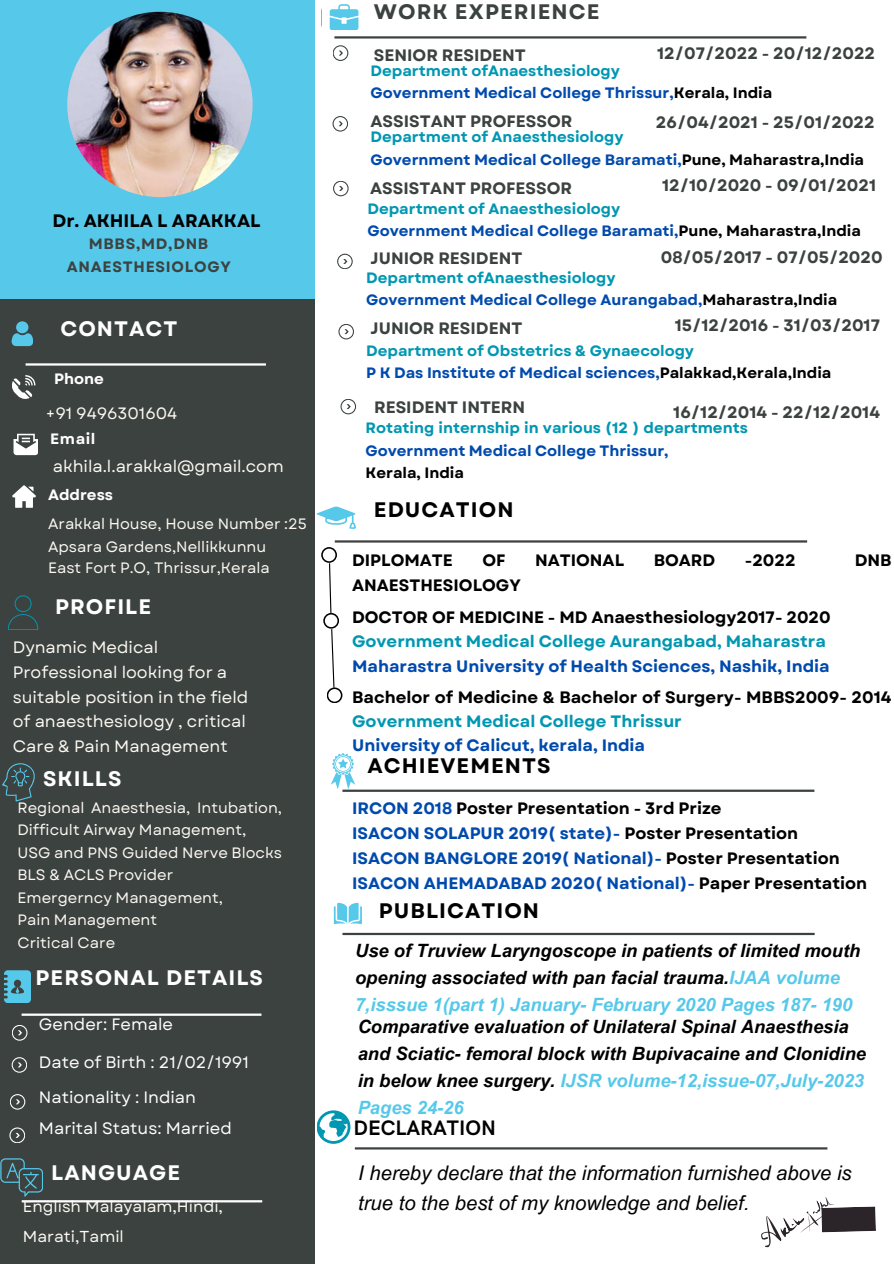
<style>
.page{position:relative;width:894px;height:1264px;background:#fff}
.page>*{position:absolute;margin:0;border:0;box-sizing:border-box;transform-origin:0 0}
.t1{font:700 21px "Garet";letter-spacing:.05em;color:#fff}
.t2{font:700 21px "Garet";letter-spacing:.05em;color:#000}
.t3{font:700 21px "Garet";letter-spacing:.05em;color:#3c4240}
.t4{font:700 21px "HK Grotesk";color:#000}
.t5{font:italic 20.25px/29.8px "Arial MT Pro";color:#000}
.t6{font:italic 700 18.3px/27px "Arial MT Pro";color:#000}
.t7{font:700 18px "Garet";color:#000}
.t8{font:700 16.5px/24.8px "Garet";color:#004aad}
.t9{font:700 16.5px "Garet";color:#3c4240}
.t10{font:700 16.5px/23.7px "Garet";color:#000}
.t11{font:16.5px/24.8px "Garet";color:#fcf9f2}
.t12{font:16.5px "Garet";color:#fff}
.t13{font:700 16.5px "Garet";color:#0097b2}
.t14{font:16.35px "Garet";color:#fcf9f2}
.t15{font:15.75px/30.3px "Garet";color:#fcf9f2}
.t16{font:700 15px "Garet";color:#004aad}
.t17{font:15px/22.5px "Garet";color:#fcf9f2}
.t18{font:700 15px/22.5px "Garet";color:#0097b2}
.t19{font:700 15px/22.5px "Garet";letter-spacing:.05em;color:#3c4240;text-align:center}
.t20{font:700 15px "Garet";color:#fff}
.t21{font:700 15px "Garet";color:#000}
.s1{color:#000}
.s2{color:#004aad}
.s3{color:#0097b2}
.s4{color:#56c8ea}
</style>
<div class="page">
<div style="left:0;top:299px;width:315px;height:964px;background:#3c4240"></div>
<div style="left:0;top:0;width:314px;height:299px;background:#56c8ea"></div>
<img style="left:67px;top:12px;width:185px;height:185px;border-radius:50%">
<svg style="left:2px;top:763px;width:33px;height:38px"></svg>
<svg style="left:8px;top:595px;width:30px;height:35px"></svg>
<svg style="left:12px;top:321px;width:21px;height:25px"></svg>
<svg style="left:12px;top:485px;width:24px;height:23px"></svg>
<svg style="left:14px;top:434px;width:24px;height:21px"></svg>
<svg style="left:10px;top:1094px;width:15px;height:15px"></svg>
<svg style="left:12px;top:1057px;width:15px;height:15px"></svg>
<svg style="left:4px;top:970px;width:27px;height:33px"></svg>
<hr style="left:22px;top:1013px;width:239px;height:2px;background:#fff">
<svg style="left:12px;top:1025px;width:15px;height:15px"></svg>
<svg style="left:9px;top:1127px;width:16px;height:16px"></svg>
<svg style="left:0;top:1158px;width:43px;height:38px"></svg>
<hr style="left:22px;top:1200px;width:240px;height:2px;background:#fff">
<svg style="left:12px;top:375px;width:23px;height:24px"></svg>
<hr style="left:26px;top:363px;width:240px;height:2px;background:#fff">
<svg style="left:332px;top:116px;width:16px;height:16px"></svg>
<svg style="left:333px;top:181px;width:15px;height:15px"></svg>
<svg style="left:337px;top:254px;width:15px;height:15px"></svg>
<svg style="left:338px;top:324px;width:16px;height:15px"></svg>
<svg style="left:340px;top:399px;width:16px;height:15px"></svg>
<svg style="left:333px;top:902px;width:29px;height:23px"></svg>
<hr style="left:342px;top:932px;width:472px;height:3px;background:#3c4240">
<svg style="left:333px;top:45px;width:15px;height:16px"></svg>
<svg style="left:329px;top:4px;width:30px;height:26px"></svg>
<hr style="left:334px;top:36px;width:472px;height:3px;background:#3c4240">
<svg style="left:331px;top:753px;width:24px;height:36px"></svg>
<hr style="left:342px;top:789px;width:472px;height:2px;background:#3c4240">
<svg style="left:317px;top:1110px;width:33px;height:33px"></svg>
<hr style="left:355px;top:1147px;width:472px;height:2px;background:#3c4240">
<hr style="left:335px;top:540px;width:471px;height:2px;background:#3c4240">
<svg style="left:316px;top:506px;width:40px;height:23px"></svg>
<svg style="left:321px;top:547px;width:21px;height:156px"></svg>
<svg style="left:761px;top:1197px;width:115px;height:51px"></svg>
<svg style="left:786px;top:1219px;width:12px;height:11px"></svg>
<div style="left:821px;top:1216px;width:12px;height:10px;background:#2b2429"></div>
<div style="left:828px;top:1212px;width:12px;height:11px;background:#2b2429"></div>
<p class="t7" style="left:52px;top:208px;width:209px">Dr. AKHILA L ARAKKAL</p>
<p class="t19" style="left:67px;top:233px;width:165px">MBBS,MD,DNB<br>ANAESTHESIOLOGY</p>
<p class="t1" style="left:60px;top:314px;width:118px">CONTACT</p>
<p class="t20" style="left:54px;top:368px;width:51px">Phone</p>
<p class="t14" style="left:46px;top:401px;width:133px">+91 9496301604</p>
<p class="t20" style="left:50px;top:428px;width:47px">Email</p>
<p class="t11" style="left:53px;top:454px;width:232px">akhila.l.arakkal@gmail.com</p>
<p class="t20" style="left:48px;top:484px;width:67px">Address</p>
<p class="t17" style="left:48px;top:513px;width:260px">Arakkal House, House Number :25</p>
<p class="t17" style="left:48px;top:535px;width:219px">Apsara Gardens,Nellikkunnu</p>
<p class="t17" style="left:48px;top:557px;width:223px">East Fort P.O, Thrissur,Kerala</p>
<p class="t1" style="left:55px;top:591px;width:98px">PROFILE</p>
<p class="t11" style="left:13px;top:635px;width:237px">Dynamic Medical<br>Professional looking for a suitable position in the field of anaesthesiology , critical<br>Care &amp; Pain Management</p>
<p class="t1" style="left:43px;top:763px;width:80px">SKILLS</p>
<p class="t17" style="left:17px;top:796px;width:266px">Regional Anaesthesia, Intubation,<br>Difficult Airway Management,</p>
<p class="t17" style="left:17px;top:841px;width:266px">USG and PNS Guided Nerve Blocks<br>BLS &amp; ACLS Provider</p>
<p class="t17" style="left:17px;top:886px;width:207px">Emergerncy Management,</p>
<p class="t17" style="left:17px;top:909px;width:141px">Pain Management</p>
<p class="t17" style="left:17px;top:931px;width:99px">Critical Care</p>
<p class="t1" style="left:36px;top:962px;width:229px">PERSONAL DETAILS</p>
<p class="t12" style="left:39px;top:1012px;width:135px">Gender: Female</p>
<p class="t12" style="left:39px;top:1050px;width:211px">Date of Birth : 21/02/1991</p>
<p class="t12" style="left:39px;top:1085px;width:158px">Nationality : Indian</p>
<p class="t12" style="left:39px;top:1116px;width:194px">Marital Status: Married</p>
<p class="t1" style="left:51px;top:1157px;width:130px">LANGUAGE</p>
<p class="t15" style="left:23px;top:1190px;width:201px">English Malayalam,Hindi,<br>Marati,Tamil</p>
<p class="t3" style="left:374px;top:-4px;width:227px">WORK EXPERIENCE</p>
<p class="t9" style="left:374px;top:43px;width:153px">SENIOR RESIDENT</p>
<p class="t9" style="left:657px;top:42px;width:219px">12/07/2022 - 20/12/2022</p>
<p class="t18" style="left:370px;top:60px;width:251px">Department ofAnaesthesiology</p>
<p class="t16" style="left:370px;top:82px;width:403px">Government Medical College Thrissur,<span class="s1">Kerala, India</span></p>
<p class="t9" style="left:370px;top:109px;width:203px">ASSISTANT PROFESSOR</p>
<p class="t18" style="left:370px;top:126px;width:254px">Department of Anaesthesiology</p>
<p class="t16" style="left:370px;top:149px;width:495px">Government Medical College Baramati,<span class="s1">Pune, Maharastra,India</span></p>
<p class="t9" style="left:655px;top:110px;width:220px">26/04/2021 - 25/01/2022</p>
<p class="t9" style="left:370px;top:176px;width:203px">ASSISTANT PROFESSOR</p>
<p class="t9" style="left:662px;top:174px;width:215px">12/10/2020 - 09/01/2021</p>
<p class="t18" style="left:367px;top:197px;width:254px">Department of Anaesthesiology</p>
<p class="t16" style="left:367px;top:220px;width:495px">Government Medical College Baramati,<span class="s1">Pune, Maharastra,India</span></p>
<p class="t9" style="left:370px;top:246px;width:153px">JUNIOR RESIDENT</p>
<p class="t9" style="left:660px;top:245px;width:223px">08/05/2017 - 07/05/2020</p>
<p class="t18" style="left:366px;top:266px;width:251px">Department ofAnaesthesiology</p>
<p class="t16" style="left:366px;top:289px;width:472px">Government Medical College Aurangabad,<span class="s1">Maharastra,India</span></p>
<p class="t9" style="left:370px;top:317px;width:153px">JUNIOR RESIDENT</p>
<p class="t9" style="left:674px;top:313px;width:207px">15/12/2016 - 31/03/2017</p>
<p class="t18" style="left:366px;top:339px;width:329px">Department of Obstetrics &amp; Gynaecology</p>
<p class="t16" style="left:366px;top:362px;width:466px">P K Das Institute of Medical sciences,<span class="s1">Palakkad,Kerala,India</span></p>
<p class="t9" style="left:374px;top:395px;width:153px">RESIDENT INTERN</p>
<p class="t9" style="left:673px;top:400px;width:208px">16/12/2014 - 22/12/2014</p>
<p class="t18" style="left:365px;top:417px;width:384px">Rotating internship in various (12 ) departments<br><span class="s2">Government Medical College Thrissur,</span></p>
<p class="t21" style="left:365px;top:462px;width:100px">Kerala, India</p>
<p class="t2" style="left:374px;top:495px;width:141px">EDUCATION</p>
<p class="t10" style="left:352px;top:548px;width:102px">DIPLOMATE</p>
<p class="t10" style="left:482px;top:548px;width:25px">OF</p>
<p class="t10" style="left:535px;top:548px;width:91px">NATIONAL</p>
<p class="t10" style="left:653px;top:548px;width:63px">BOARD</p>
<p class="t10" style="left:744px;top:548px;width:52px">-2022</p>
<p class="t10" style="left:854px;top:548px;width:38px">DNB</p>
<p class="t10" style="left:352px;top:573px;width:170px">ANAESTHESIOLOGY</p>
<p class="t10" style="left:352px;top:605px;width:480px">DOCTOR OF MEDICINE - MD Anaesthesiology2017- 2020</p>
<p class="t13" style="left:352px;top:629px;width:475px">Government Medical College Aurangabad, Maharastra</p>
<p class="t8" style="left:352px;top:653px;width:479px">Maharastra University of Health Sciences, Nashik, India</p>
<p class="t10" style="left:352px;top:685px;width:541px">Bachelor of Medicine &amp; Bachelor of Surgery- MBBS2009- 2014<br><span class="s3">Government Medical College Thrissur</span></p>
<p class="t8" style="left:352px;top:732px;width:294px">University of Calicut, kerala, India</p>
<p class="t2" style="left:367px;top:750px;width:184px">ACHIEVEMENTS</p>
<p class="t10" style="left:352px;top:797px;width:371px"><span class="s2">IRCON 2018</span> Poster Presentation - 3rd Prize</p>
<p class="t8" style="left:352px;top:821px;width:447px">ISACON SOLAPUR 2019( state)- <span class="s1">Poster Presentation</span></p>
<p class="t8" style="left:352px;top:846px;width:516px">ISACON BANGLORE 2019( National)- <span class="s1">Poster Presentation<br></span>ISACON AHEMADABAD 2020( National)- <span class="s1">Paper Presentation</span></p>
<p class="t2" style="left:379px;top:896px;width:162px">PUBLICATION</p>
<p class="t6" style="left:355px;top:939px;width:506px">Use of Truview Laryngoscope in patients of limited mouth opening associated with pan facial trauma.<span class="s4">IJAA volume<br>7,isssue 1(part 1) January- February 2020 Pages 187- 190</span></p>
<p class="t6" style="left:357px;top:1015px;width:509px">Comparative evaluation of Unilateral Spinal Anaesthesia and Sciatic- femoral block with Bupivacaine and Clonidine in below knee surgery. <span class="s4">IJSR volume-12,issue-07,July-2023<br>Pages 24-26</span></p>
<p class="t4" style="left:353px;top:1115px;width:144px">DECLARATION</p>
<p class="t5" style="left:358px;top:1160px;width:494px">I hereby declare that the information furnished above is true to the best of my knowledge and belief.</p>
</div>
